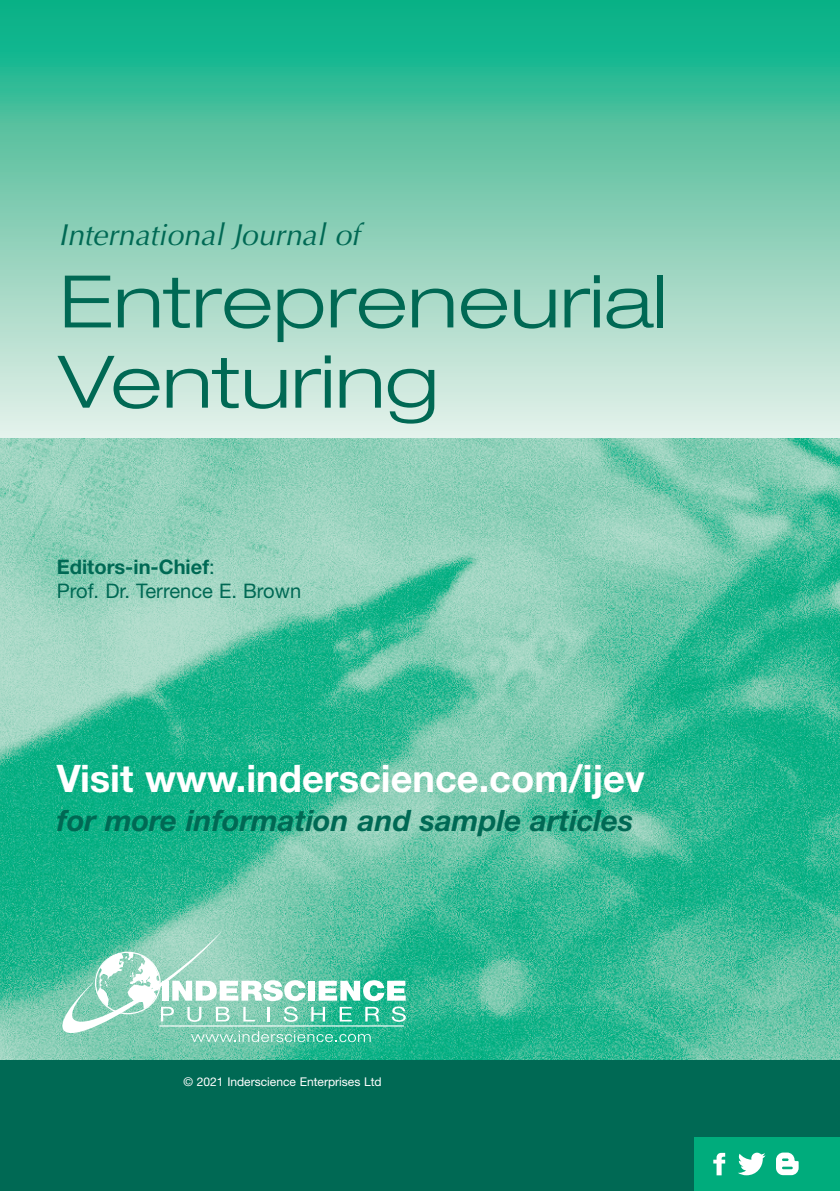
<style>
.page{position:relative;width:840px;height:1191px;background:#fff}
.page>*{position:absolute;margin:0;border:0;box-sizing:border-box;transform-origin:0 0}
.t1{font:300 expanded 72.6px/80.2px "Helvetica Neue";color:#006954;scale:1.1 1}
.t2{font:700 38px "Helvetica Neue";color:#fff}
.t3{font:italic 30.2px "Optima LH East A";color:#006954}
.t4{font:italic 700 29.4px "Helvetica Neue";color:#006954}
.t5{font:20px/24.4px "Helvetica Neue";color:#006954}
.t6{font:12px "Helvetica Neue";color:#fff}
.s1{font-weight:700}
</style>
<div class="page">
<div style="left:0;top:0;width:839px;height:1191px;background:#006954"></div>
<svg style="left:0;top:0;width:839px;height:438px;background:#7dceb5"></svg>
<img style="left:0;top:438px;width:839px;height:621px">
<svg style="left:62px;top:931px;width:343px;height:111px;background:#82d0b8"></svg>
<div style="left:694px;top:1137px;width:145px;height:54px;background:#00ac7c"></div>
<svg style="left:713px;top:1152px;width:11px;height:23px"></svg>
<svg style="left:738px;top:1152px;width:27px;height:23px"></svg>
<svg style="left:776px;top:1152px;width:22px;height:23px"></svg>
<h3 class="t3" style="left:59px;top:217px;width:309px">International Journal of</h3>
<h1 class="t1" style="left:59px;top:261px;width:555px">Entrepreneurial<br>Venturing</h1>
<p class="t5" style="left:57px;top:554px;width:246px"><span class="s1">Editors-in-Chief</span>:<br>Prof. Dr. Terrence E. Brown</p>
<h2 class="t2" style="left:57px;top:754px;width:589px">Visit www.inderscience.com/ijev</h2>
<h3 class="t4" style="left:57px;top:802px;width:577px">for more information and sample articles</h3>
<p class="t6" style="left:183px;top:1074px;width:199px">© 2021 Inderscience Enterprises Ltd</p>
</div>
